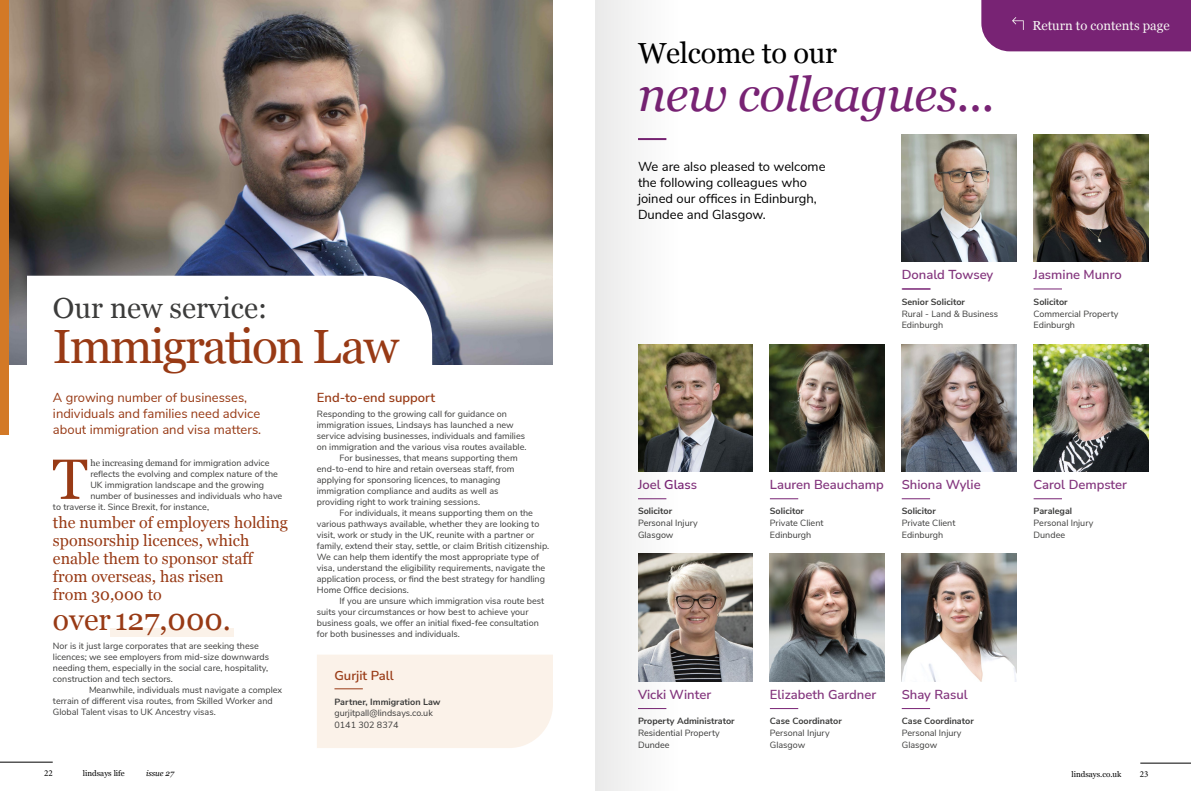
<style>
.page{position:relative;width:1191px;height:791px;background:#fff}
.page>*{position:absolute;margin:0;border:0;box-sizing:border-box;transform-origin:0 0}
.t1{font:56.6px "Georgia";color:#983a15}
.t2{font:italic 48px "Georgia";letter-spacing:-.01em;color:#782374}
.t3{font:48px "Georgia";letter-spacing:-.04em;color:#983a15}
.t4{font:30px "Georgia";color:#983a15}
.t5{font:29px "Georgia";color:#3c3c3b}
.t6{font:29px "Georgia";letter-spacing:-.01em;color:#000}
.t7{font:16px/18px "Georgia";color:#983a15}
.t8{font:600 13px "Nunito Sans";color:#84367e}
.t9{font:13px/16px "Nunito Sans";color:#000}
.t10{font:13px/16px "Nunito Sans";color:#983a15}
.t11{font:600 13px "Nunito Sans";color:#983a15}
.t12{font:13px "Georgia";color:#f7f6f4}
.t13{font:9px/11.9px "Nunito Sans";color:#3c3c3b}
.t14{font:700 9px "Nunito Sans";color:#3c3c3b}
.t15{font:9px "Georgia";color:#3c3c3b}
.t16{font:9px "Minion Pro";color:#000}
.t17{font:8px "Georgia";color:#000}
.t18{font:italic 8px "Georgia";color:#000}
.s1{font-family:"Nunito Sans"}
.s2{color:#782374}
</style>
<div class="page">
<hr style="left:0;top:762px;width:53px;height:1px;background:#000">
<hr style="left:1140px;top:763px;width:51px;height:1px;background:#000">
<img style="left:9px;top:0;width:544px;height:364px">
<svg style="left:27px;top:276px;width:405px;height:88px"></svg>
<div style="left:110px;top:628px;width:124px;height:9px;background:#fbf2e9"></div>
<img style="left:770px;top:554px;width:114px;height:127px">
<img style="left:678px;top:554px;width:75px;height:127px">
<img style="left:902px;top:554px;width:114px;height:127px">
<svg style="left:770px;top:708px;width:28px;height:1px"></svg>
<svg style="left:901px;top:708px;width:29px;height:1px"></svg>
<img style="left:1033px;top:134px;width:115px;height:128px">
<img style="left:901px;top:134px;width:115px;height:128px">
<svg style="left:1033px;top:289px;width:29px;height:1px"></svg>
<img style="left:770px;top:344px;width:114px;height:128px">
<img style="left:678px;top:344px;width:75px;height:128px">
<img style="left:902px;top:344px;width:114px;height:128px">
<svg style="left:770px;top:498px;width:28px;height:1px"></svg>
<svg style="left:901px;top:289px;width:29px;height:1px"></svg>
<svg style="left:901px;top:498px;width:29px;height:1px"></svg>
<img style="left:1033px;top:344px;width:115px;height:128px">
<svg style="left:1033px;top:498px;width:29px;height:1px"></svg>
<div style="left:0;top:0;width:9px;height:435px;background:#d37926"></div>
<div style="left:317px;top:655px;width:236px;height:93px;background:#fbf2e9"></div>
<svg style="left:595px;top:0;width:83px;height:791px"></svg>
<div style="left:981px;top:0;width:210px;height:51px;background:#782374"></div>
<h3 class="t5" style="left:53px;top:287px;width:216px">Our new service:</h3>
<h2 class="t3" style="left:53px;top:312px;width:347px">Immigration Law</h2>
<h3 class="t10" style="left:53px;top:389px;width:210px">A growing number of businesses, individuals and families need advice about immigration and visa matters.</h3>
<h1 class="t1" style="left:53px;top:438px;width:37px">T</h1>
<p class="t15" style="left:90px;top:456px;width:181px">he increasing demand f<span class="s1">or immigration advice</span></p>
<p class="t13" style="left:90px;top:467px;width:189px">reflects the evolving and complex nature of the</p>
<p class="t13" style="left:90px;top:478px;width:175px">UK immigration landscape and the growing</p>
<p class="t13" style="left:90px;top:489px;width:193px">number of businesses and individuals who have</p>
<p class="t13" style="left:53px;top:500px;width:158px">to traverse it. Since Brexit, for instance,</p>
<h3 class="t7" style="left:53px;top:513px;width:237px">the number of employers holding sponsorship licences, which enable them to sponsor staff from overseas, has risen<br>from 30,000 to</h3>
<h3 class="t4" style="left:53px;top:598px;width:179px">over 127,000.</h3>
<p class="t13" style="left:53px;top:640px;width:207px">Nor is it just large corporates that are seeking these</p>
<p class="t13" style="left:53px;top:651px;width:218px">licences; we see employers from mid-size downwards</p>
<p class="t13" style="left:53px;top:662px;width:217px">needing them, especially in the social care, hospitality,</p>
<p class="t13" style="left:53px;top:673px;width:121px">construction and tech sectors.</p>
<p class="t13" style="left:89px;top:684px;width:195px">Meanwhile, individuals must navigate a complex</p>
<p class="t13" style="left:53px;top:695px;width:221px">terrain of different visa routes, from Skilled Worker and</p>
<p class="t13" style="left:53px;top:706px;width:164px">Global Talent visas to UK Ancestry visas.</p>
<h3 class="t11" style="left:317px;top:388px;width:120px">End-to-end support</h3>
<p class="t13" style="left:317px;top:407px;width:191px">Responding to the growing call for guidance on</p>
<p class="t13" style="left:317px;top:418px;width:198px">immigration issues, Lindsays has launched a new</p>
<p class="t13" style="left:317px;top:429px;width:210px">service advising businesses, individuals and families</p>
<p class="t13" style="left:317px;top:440px;width:211px">on immigration and the various visa routes available.</p>
<p class="t13" style="left:339px;top:451px;width:180px">For businesses, that means supporting them</p>
<p class="t13" style="left:317px;top:462px;width:199px">end-to-end to hire and retain overseas staff, from</p>
<p class="t13" style="left:317px;top:473px;width:185px">applying for sponsoring licences, to managing</p>
<p class="t13" style="left:317px;top:484px;width:183px">immigration compliance and audits as well as</p>
<p class="t13" style="left:317px;top:495px;width:165px">providing right to work training sessions.</p>
<p class="t13" style="left:339px;top:506px;width:195px">For individuals, it means supporting them on the</p>
<p class="t13" style="left:317px;top:517px;width:224px">various pathways available, whether they are looking to</p>
<p class="t13" style="left:317px;top:528px;width:219px">visit, work or study in the UK, reunite with a partner or</p>
<p class="t13" style="left:317px;top:539px;width:234px">family, extend their stay, settle, or claim British citizenship.</p>
<p class="t13" style="left:317px;top:550px;width:224px">We can help them identify the most appropriate type of</p>
<p class="t13" style="left:317px;top:561px;width:230px">visa, understand the eligibility requirements, navigate the</p>
<p class="t13" style="left:317px;top:572px;width:229px">application process, or find the best strategy for handling</p>
<p class="t13" style="left:317px;top:583px;width:94px">Home Office decisions.</p>
<p class="t13" style="left:339px;top:594px;width:206px">If you are unsure which immigration visa route best</p>
<p class="t13" style="left:317px;top:605px;width:213px">suits your circumstances or how best to achieve your</p>
<p class="t13" style="left:317px;top:616px;width:223px">business goals, we offer an initial fixed-fee consultation</p>
<p class="t13" style="left:317px;top:627px;width:144px">for both businesses and individuals.</p>
<h3 class="t11" style="left:334px;top:666px;width:61px">Gurjit Pall</h3>
<p class="t14" style="left:334px;top:695px;width:108px">Partner, Immigration Law</p>
<p class="t13" style="left:334px;top:706px;width:100px">gurjitpall@lindsays.co.uk<br>0141 302 8374</p>
<h3 class="t6" style="left:638px;top:32px;width:200px">Welcome to our</h3>
<h2 class="t2" style="left:638px;top:59px;width:358px">new colleagues...</h2>
<h3 class="t9" style="left:638px;top:157px;width:189px">We are also pleased to welcome the following colleagues who joined our offices in Edinburgh,<br>Dundee and Glasgow.</h3>
<h3 class="t8" style="left:901px;top:266px;width:93px">Donald Towsey</h3>
<p class="t14" style="left:901px;top:295px;width:65px">Senior Solicitor</p>
<p class="t13" style="left:901px;top:307px;width:98px">Rural - Land &amp; Business<br>Edinburgh</p>
<h3 class="t12" style="left:1032px;top:16px;width:139px">Return to contents page</h3>
<h3 class="t8" style="left:1033px;top:266px;width:90px">Jasmine Munro</h3>
<p class="t14" style="left:1033px;top:295px;width:36px">Solicitor</p>
<p class="t13" style="left:1033px;top:307px;width:86px">Commercial Property<br>Edinburgh</p>
<h3 class="t8" style="left:638px;top:476px;width:61px">Joel <span class="s2">Glas</span>s</h3>
<p class="t14" style="left:638px;top:505px;width:36px">Solicitor</p>
<p class="t13" style="left:638px;top:517px;width:61px">Personal Injury<br>Glasgow</p>
<h3 class="t8" style="left:770px;top:476px;width:115px">Lauren Beauchamp</h3>
<p class="t14" style="left:770px;top:505px;width:36px">Solicitor</p>
<p class="t13" style="left:770px;top:517px;width:55px">Private Client<br>Edinburgh</p>
<h3 class="t8" style="left:901px;top:476px;width:80px">Shiona Wylie</h3>
<p class="t14" style="left:901px;top:505px;width:36px">Solicitor</p>
<p class="t13" style="left:901px;top:517px;width:55px">Private Client<br>Edinburgh</p>
<h3 class="t8" style="left:1033px;top:476px;width:95px">Carol Dempster</h3>
<p class="t14" style="left:1033px;top:505px;width:40px">Paralegal</p>
<p class="t13" style="left:1033px;top:517px;width:61px">Personal Injury<br>Dundee</p>
<h3 class="t8" style="left:638px;top:685px;width:75px">Vicki Winter</h3>
<p class="t14" style="left:638px;top:714px;width:98px">Property Administrator</p>
<p class="t13" style="left:638px;top:726px;width:83px">Residential Property<br>Dundee</p>
<h3 class="t8" style="left:770px;top:685px;width:108px">Elizabeth Gardner</h3>
<p class="t14" style="left:770px;top:714px;width:73px">Case Coordinator</p>
<p class="t13" style="left:770px;top:726px;width:61px">Personal Injury<br>Glasgow</p>
<h3 class="t8" style="left:901px;top:685px;width:68px">Shay Rasul</h3>
<p class="t14" style="left:901px;top:714px;width:73px">Case Coordinator</p>
<p class="t13" style="left:901px;top:726px;width:61px">Personal Injury<br>Glasgow</p>
<p class="t16" style="left:44px;top:767px;width:10px">22</p>
<p class="t17" style="left:83px;top:767px;width:43px">lindsays life</p>
<p class="t18" style="left:146px;top:767px;width:30px">issue 27</p>
<p class="t17" style="left:1071px;top:768px;width:51px">lindsays.co.uk</p>
<p class="t16" style="left:1139px;top:768px;width:10px">23</p>
</div>
